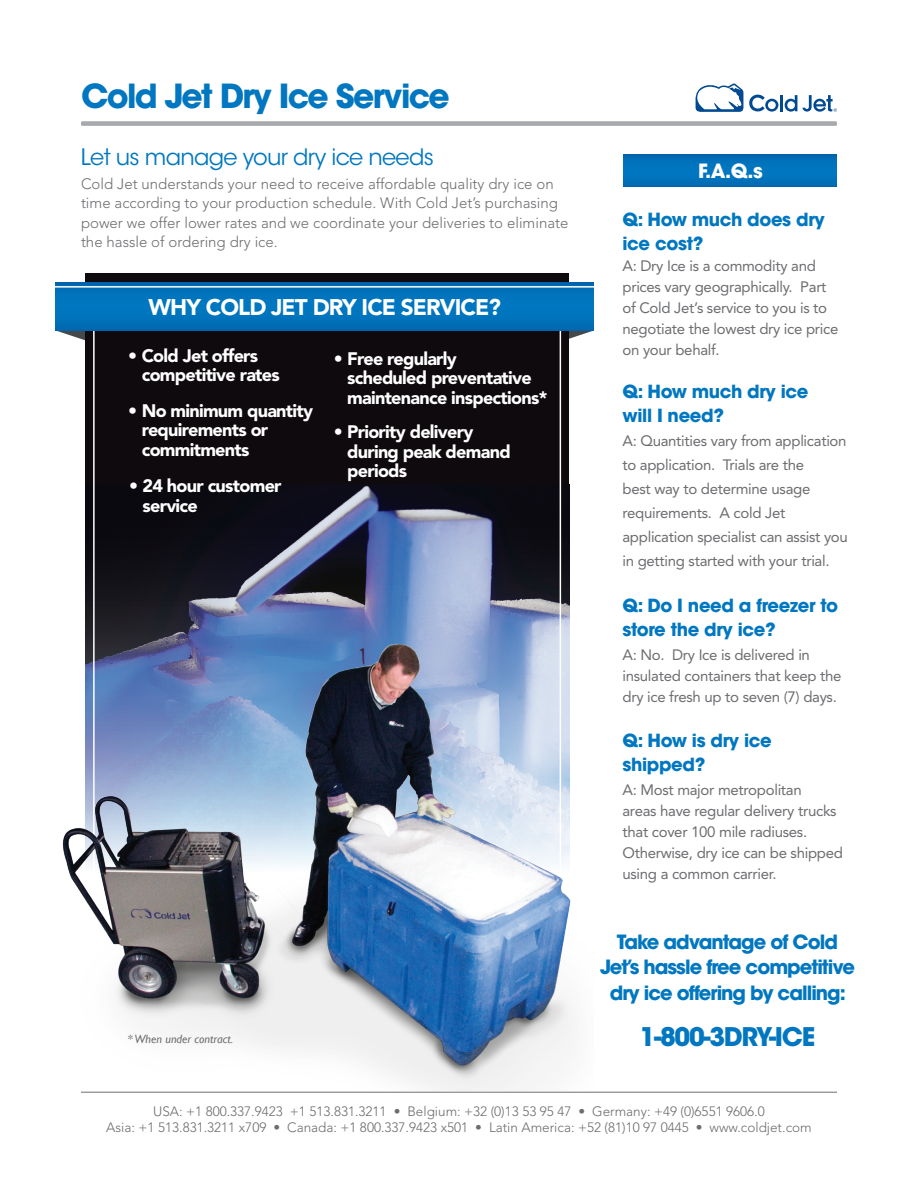
<style>
.page{position:relative;width:918px;height:1188px;background:#fff}
.page>*{position:absolute;margin:0;border:0;box-sizing:border-box;transform-origin:0 0}
.t1{font:700 33px "ITC Avant Garde Std";letter-spacing:-.05em;color:#0077c0}
.t2{font:700 25.5px "ITC Avant Garde Std";letter-spacing:-.05em;color:#0077c0}
.t3{font:22.5px "ITC Avant Garde Std";letter-spacing:-.03em;color:#0077c0}
.t4{font:900 22.5px "Avenir LT Std";letter-spacing:-.04em;color:#fff}
.t5{font:700 19.5px/25.5px "ITC Avant Garde Std";letter-spacing:-.05em;color:#0077c0;text-align:center}
.t6{font:700 19.5px "ITC Avant Garde Std";color:#fff}
.t7{font:900 18px/19.5px "Avenir LT Std";letter-spacing:-.04em;color:#fff}
.t8{font:700 18px/24px "ITC Avant Garde Std";letter-spacing:-.02em;color:#0077c0}
.t9{font:15px/21px "Avenir LT Std";letter-spacing:-.02em;color:#6c6d70}
.t10{font:300 15px/19.5px "Avenir LT Std";color:#6c6d70}
.t11{font:300 13.5px/16.2px "Avenir LT Std";color:#6c6d70;text-align:center}
.t12{font:italic 12px "Gill Sans";color:#6d6f72}
</style>
<div class="page">
<hr style="left:81px;top:1092px;width:756px;height:1px;background:#6c6d70">
<div style="left:624px;top:154px;width:213px;height:33px;background:linear-gradient(to right,#0072bb,#0072bb)"></div>
<svg style="left:569px;top:330px;width:25px;height:9px"></svg>
<svg style="left:56px;top:330px;width:30px;height:13px"></svg>
<div style="left:86px;top:273px;width:483px;height:220px;background:#0f0a0d"></div>
<img style="left:86px;top:485px;width:483px;height:140px">
<img style="left:62px;top:625px;width:511px;height:465px">
<div style="left:56px;top:282px;width:538px;height:48px;background:#0074bd"></div>
<div style="left:81px;top:121px;width:756px;height:5px;background:#a8a9ad;border-radius:2px"></div>
<svg style="left:695px;top:83px;width:83px;height:29px"></svg>
<hr style="left:780px;top:95px;width:3px;height:16px;background:#014a91">
<svg style="left:785px;top:95px;width:52px;height:17px"></svg>
<hr style="left:49px;top:286px;width:555px;height:2px;background:#fff">
<h1 class="t1" style="left:81px;top:75px;width:370px">Cold Jet Dry Ice Service</h1>
<h3 class="t3" style="left:81px;top:143px;width:354px">Let us manage your dry ice needs</h3>
<p class="t10" style="left:81px;top:174px;width:489px">Cold Jet understands your need to receive affordable quality dry ice on time according to your production schedule. With Cold Jet’s purchasing power we offer lower rates and we coordinate your deliveries to eliminate the hassle of ordering dry ice.</p>
<h3 class="t4" style="left:149px;top:293px;width:354px">WHY COLD JET DRY ICE SERVICE?</h3>
<p class="t7" style="left:142px;top:346px;width:140px;text-indent:-14px">• Cold Jet offers competitive rates</p>
<p class="t7" style="left:347px;top:349px;width:202px;text-indent:-14px">• Free regularly<br>scheduled preventative maintenance inspections*</p>
<p class="t7" style="left:142px;top:401px;width:173px;text-indent:-14px">• No minimum quantity requirements or commitments</p>
<p class="t7" style="left:347px;top:422px;width:165px;text-indent:-14px">• Priority delivery during peak demand periods</p>
<p class="t7" style="left:143px;top:476px;width:141px;text-indent:-14px">• 24 hour customer service</p>
<p class="t12" style="left:128px;top:1032px;width:107px">* When under contract.</p>
<h3 class="t6" style="left:698px;top:159px;width:66px">F.A.Q.s</h3>
<p class="t8" style="left:622px;top:208px;width:204px">Q: How much does dry ice cost?</p>
<p class="t9" style="left:622px;top:256px;width:218px">A: Dry Ice is a commodity and prices vary geographically. Part of Cold Jet’s service to you is to negotiate the lowest dry ice price on your behalf.</p>
<p class="t8" style="left:622px;top:379px;width:188px">Q: How much dry ice will I need?</p>
<p class="t9" style="left:622px;top:429px;width:227px;line-height:24px">A: Quantities vary from application to application. Trials are the<br>best way to determine usage requirements. A cold Jet application specialist can assist you in getting started with your trial.</p>
<p class="t8" style="left:622px;top:593px;width:217px">Q: Do I need a freezer to store the dry ice?</p>
<p class="t9" style="left:622px;top:644px;width:221px">A: No. Dry Ice is delivered in insulated containers that keep the dry ice fresh up to seven (7) days.</p>
<p class="t8" style="left:622px;top:728px;width:151px">Q: How is dry ice shipped?</p>
<p class="t9" style="left:622px;top:780px;width:222px">A: Most major metropolitan<br>areas have regular delivery trucks that cover 100 mile radiuses.<br>Otherwise, dry ice can be shipped using a common carrier.</p>
<h3 class="t5" style="left:600px;top:929px;width:256px">Take advantage of Cold<br>Jet’s hassle free competitive dry ice offering by calling:</h3>
<h2 class="t2" style="left:640px;top:1020px;width:177px">1-800-3DRY-ICE</h2>
<p class="t11" style="left:106px;top:1103px;width:707px">USA: +1 800.337.9423 +1 513.831.3211 • Belgium: +32 (0)13 53 95 47 • Germany: +49 (0)6551 9606.0<br>Asia: +1 513.831.3211 x709 • Canada: +1 800.337.9423 x501 • Latin America: +52 (81)10 97 0445 • www.coldjet.com</p>
</div>
